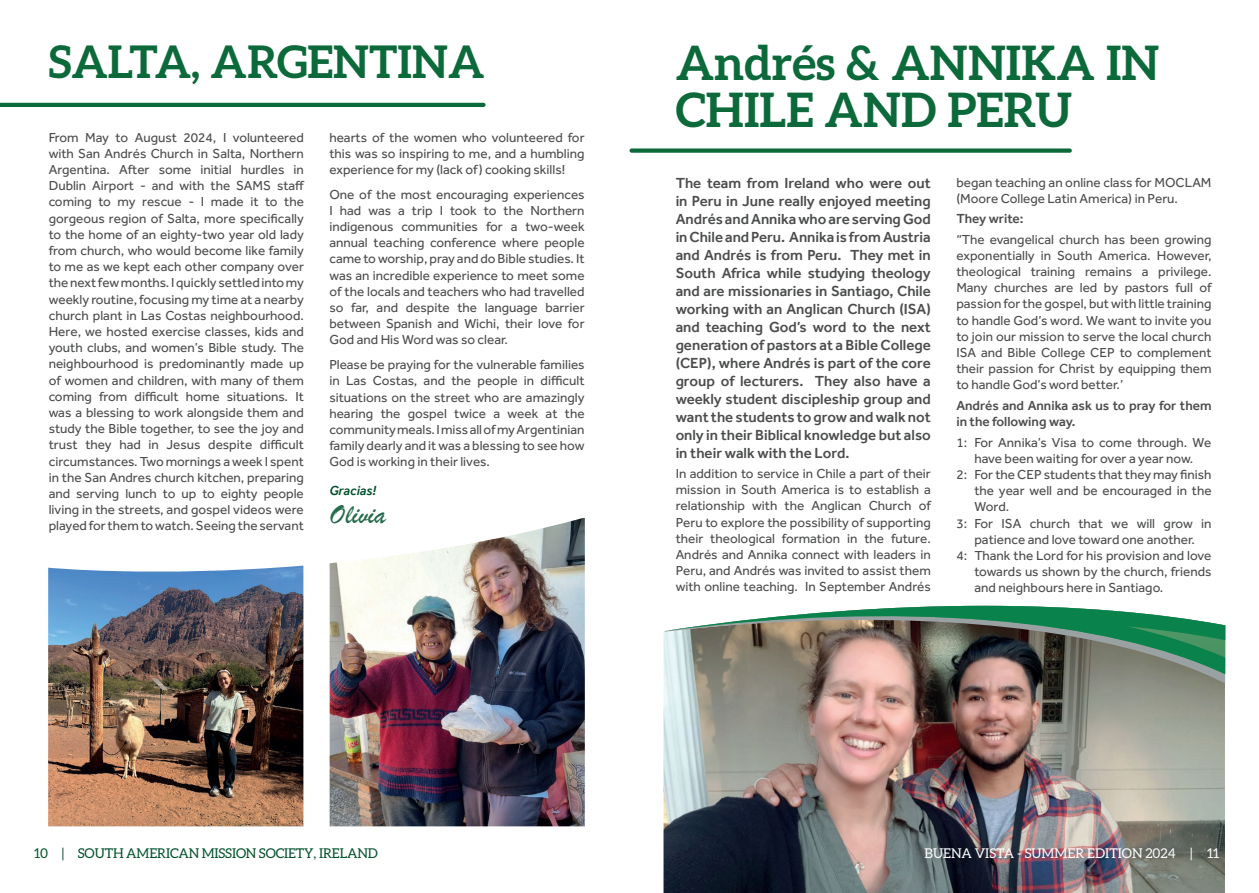
<style>
.page{position:relative;width:1259px;height:893px;background:#fff}
.page>*{position:absolute;margin:0;border:0;box-sizing:border-box;transform-origin:0 0}
.t1{font:700 47.55px "Aleo";color:#0b693a}
.t2{font:700 45px "Aleo";color:#0b693a}
.t3{font:28.5px "Brush Script";color:#266c4b}
.t4{font:500 15px/18px "Effra";color:#4b4c4d;text-align:justify}
.t5{font:13.5px/16.2px "Effra";color:#4b4c4d;text-align:justify}
.t6{font:500 13.5px/16.2px "Effra";color:#4b4c4d}
.t7{font:13.5px "Aleo";letter-spacing:-.01em;color:#00522b}
.t8{font:13.5px "Aleo";color:#fff}
.t9{font:italic 500 13.5px "Effra";color:#00522b}
</style>
<div class="page">
<div style="left:629px;top:148px;width:442px;height:5px;background:#0b693a;border-radius:2px"></div>
<hr style="left:0;top:103px;width:485px;height:4px;background:#0b693a">
<img style="left:48px;top:566px;width:255px;height:260px">
<img style="left:330px;top:518px;width:255px;height:308px">
<img style="left:663px;top:632px;width:562px;height:261px">
<img style="left:664px;top:674px;width:561px;height:126px">
<img style="left:664px;top:605px;width:561px;height:69px">
<p class="t2" style="left:49px;top:36px;width:437px">SALTA, ARGENTINA</p>
<p class="t5" style="left:49px;top:129px;width:257px">From May to August 2024, I volunteered</p>
<p class="t5" style="left:49px;top:145px;width:258px">with San Andrés Church in Salta, Northern Argentina. After some initial hurdles in Dublin Airport - and with the SAMS staff coming to my rescue - I made it to the gorgeous region of Salta, more specifically to the home of an eighty-two year old lady from church, who would become like family to me as we kept each other company over the next few months. I quickly settled into my weekly routine, focusing my time at a nearby church plant in Las Costas neighbourhood.<br>Here, we hosted exercise classes, kids and youth clubs, and women’s Bible study. The neighbourhood is predominantly made up of women and children, with many of them coming from difficult home situations. It was a blessing to work alongside them and study the Bible together, to see the joy and trust they had in Jesus despite difficult circumstances. Two mornings a week I spent in the San Andres church kitchen, preparing and serving lunch to up to eighty people living in the streets, and gospel videos were played for them to watch. Seeing the servant</p>
<p class="t5" style="left:329px;top:129px;width:257px">hearts of the women who volunteered for this was so inspiring to me, and a humbling experience for my (lack of) cooking skills!</p>
<p class="t5" style="left:329px;top:186px;width:257px">One of the most encouraging experiences I had was a trip I took to the Northern indigenous communities for a two-week annual teaching conference where people came to worship, pray and do Bible studies. It was an incredible experience to meet some of the locals and teachers who had travelled so far, and despite the language barrier between Spanish and Wichi, their love for God and His Word was so clear.</p>
<p class="t5" style="left:329px;top:356px;width:257px">Please be praying for the vulnerable families in Las Costas, and the people in difficult situations on the street who are amazingly hearing the gospel twice a week at the community meals. I miss all of my Argentinian family dearly and it was a blessing to see how God is working in their lives.</p>
<p class="t9" style="left:329px;top:483px;width:48px">Gracias!</p>
<p class="t3" style="left:329px;top:495px;width:58px">Olivia</p>
<p class="t1" style="left:675px;top:36px;width:485px">Andrés &amp; ANNIKA IN</p>
<p class="t1" style="left:675px;top:82px;width:398px">CHILE AND PERU</p>
<p class="t4" style="left:675px;top:173px;width:257px">The team from Ireland who were out in Peru in June really enjoyed meeting Andrés and Annika who are serving God in Chile and Peru. Annika is from Austria and Andrés is from Peru. They met in South Africa while studying theology and are missionaries in Santiago, Chile working with an Anglican Church (ISA) and teaching God’s word to the next generation of pastors at a Bible College (CEP), where Andrés is part of the core group of lecturers. They also have a weekly student discipleship group and want the students to grow and walk not only in their Biblical knowledge but also in their walk with the Lord.</p>
<p class="t5" style="left:675px;top:465px;width:257px">In addition to service in Chile a part of their mission in South America is to establish a relationship with the Anglican Church of Peru to explore the possibility of supporting their theological formation in the future.<br>Andrés and Annika connect with leaders in Peru, and Andrés was invited to assist them with online teaching. In September Andrés</p>
<p class="t5" style="left:956px;top:174px;width:257px">began teaching an online class for MOCLAM (Moore College Latin America) in Peru.</p>
<p class="t6" style="left:956px;top:210px;width:69px">They write:</p>
<p class="t5" style="left:956px;top:231px;width:257px">“The evangelical church has been growing exponentially in South America. However, theological training remains a privilege.<br>Many churches are led by pastors full of passion for the gospel, but with little training to handle God’s word. We want to invite you to join our mission to serve the local church ISA and Bible College CEP to complement their passion for Christ by equipping them to handle God’s word better.’</p>
<p class="t6" style="left:956px;top:397px;width:257px">Andrés and Annika ask us to pray for them in the following way.</p>
<p class="t5" style="left:956px;top:434px;width:257px;text-align:center">1: For Annika’s Visa to come through. We have been waiting for over a year now.</p>
<p class="t5" style="left:974px;top:466px;width:239px;text-indent:-18px">2: For the CEP students that they may finish the year well and be encouraged in the Word.</p>
<p class="t5" style="left:956px;top:515px;width:257px;text-align:center">3: For ISA church that we will grow in patience and love toward one another.</p>
<p class="t5" style="left:974px;top:547px;width:239px;text-indent:-18px">4: Thank the Lord for his provision and love towards us shown by the church, friends and neighbours here in Santiago.</p>
<p class="t7" style="left:34px;top:846px;width:345px">10 | SOUTH AMERICAN MISSION SOCIETY, IRELAND</p>
<p class="t8" style="left:924px;top:846px;width:296px">BUENA VISTA - SUMMER EDITION 2024 | 11</p>
</div>
